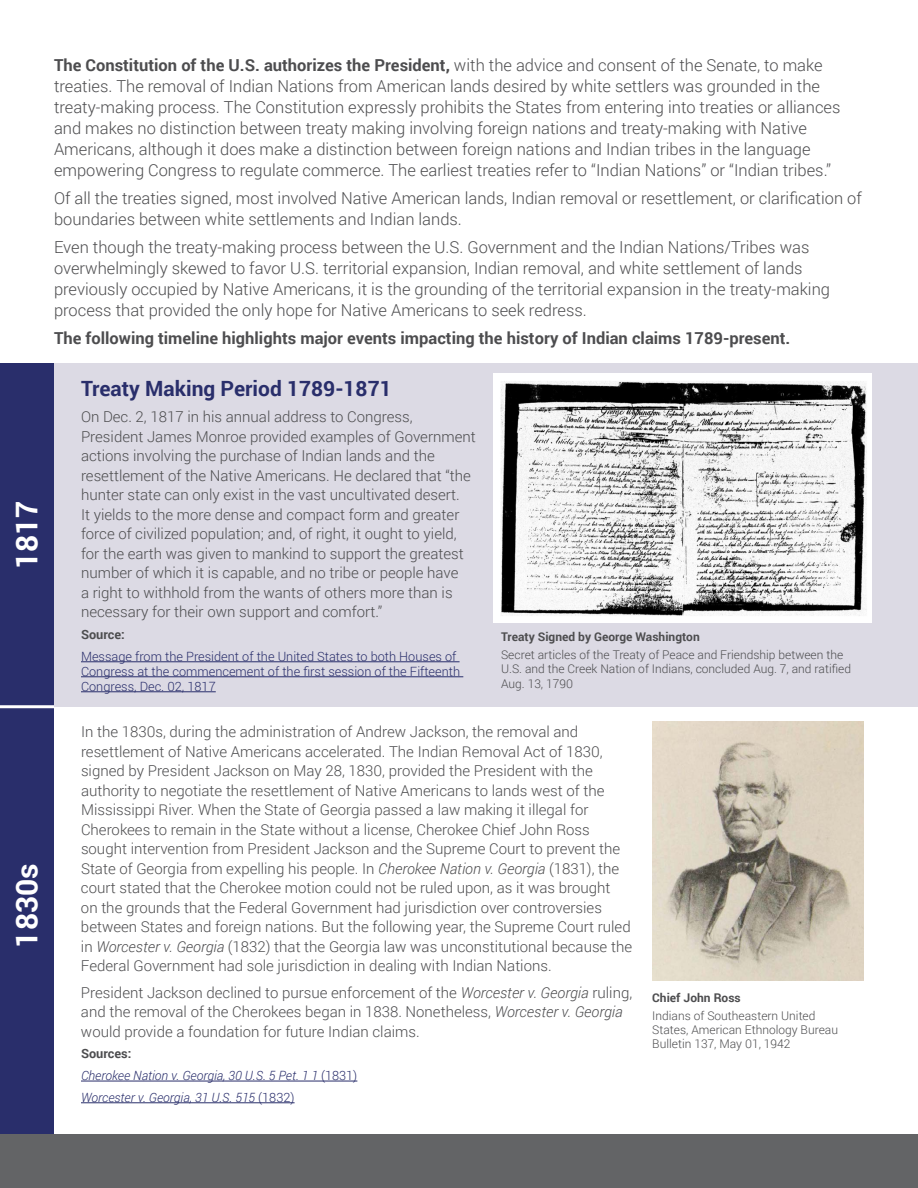
<style>
.page{position:relative;width:918px;height:1188px;background:#fff}
.page>*{position:absolute;margin:0;border:0;box-sizing:border-box;transform-origin:0 0}
.t1{font:700 30px "Roboto";color:#fff}
.t2{font:700 21px "Roboto";color:#292e6b}
.t3{font:300 16.5px/21px "Roboto";color:#4d4d4f}
.t4{font:700 16.5px "Roboto";color:#4d4d4f}
.t5{font:300 15px/19.5px "Roboto";color:#4d4d4f}
.t6{font:300 12.75px/15px "Roboto";color:#292e6b}
.t7{font:italic 300 12.75px/21.8px "Roboto";color:#292e6b}
.t8{font:700 12.75px "Roboto";color:#4d4d4f}
.t9{font:300 12px/14.4px "Roboto";color:#4d4d4f}
.t10{font:700 12px "Roboto";color:#4d4d4f}
.s1{font-weight:700}
.s2{font-style:italic}
.s3{font-weight:700;font-style:normal;color:#4d4d4f}
.s4{font-style:normal}
</style>
<div class="page">
<div style="left:0;top:363px;width:918px;height:344px;background:#dcdae4"></div>
<div style="left:0;top:378px;width:54px;height:769px;background:#292e6b"></div>
<hr style="left:81px;top:661px;width:379px;height:1px;background:#292e6b">
<hr style="left:81px;top:676px;width:382px;height:1px;background:#292e6b">
<hr style="left:81px;top:691px;width:135px;height:1px;background:#292e6b">
<hr style="left:81px;top:1081px;width:276px;height:1px;background:#292e6b">
<hr style="left:81px;top:1102px;width:214px;height:1px;background:#292e6b">
<div style="left:0;top:1134px;width:918px;height:54px;background:#636466"></div>
<img style="left:493px;top:374px;width:379px;height:248px">
<div style="left:0;top:363px;width:54px;height:344px;background:#292e6b"></div>
<img style="left:652px;top:722px;width:212px;height:259px">
<hr style="left:0;top:705px;width:54px;height:3px;background:#fff">
<h1 class="t1" style="left:6px;top:569px;width:70px;rotate:-90deg">1817</h1>
<h1 class="t1" style="left:6px;top:948px;width:86px;rotate:-90deg">1830s</h1>
<p class="t3" style="left:54px;top:54px;width:788px"><span class="s1">The Constitution of the U.S. authorizes the President,</span> with the advice and consent of the Senate, to make treaties. The removal of Indian Nations from American lands desired by white settlers was grounded in the treaty-making process. The Constitution expressly prohibits the States from entering into treaties or alliances and makes no distinction between treaty making involving foreign nations and treaty-making with Native Americans, although it does make a distinction between foreign nations and Indian tribes in the language empowering Congress to regulate commerce. The earliest treaties refer to “Indian Nations” or “Indian tribes.”</p>
<p class="t3" style="left:54px;top:187px;width:809px">Of all the treaties signed, most involved Native American lands, Indian removal or resettlement, or clarification of boundaries between white settlements and Indian lands.</p>
<p class="t3" style="left:54px;top:236px;width:778px">Even though the treaty-making process between the U.S. Government and the Indian Nations/Tribes was overwhelmingly skewed to favor U.S. territorial expansion, Indian removal, and white settlement of lands previously occupied by Native Americans, it is the grounding of the territorial expansion in the treaty-making process that provided the only hope for Native Americans to seek redress.</p>
<p class="t4" style="left:54px;top:326px;width:738px">The following timeline highlights major events impacting the history of Indian claims 1789-present.</p>
<h2 class="t2" style="left:81px;top:374px;width:312px">Treaty Making Period 1789-1871</h2>
<p class="t5" style="left:81px;top:407px;width:396px">On Dec. 2, 1817 in his annual address to Congress, President James Monroe provided examples of Government actions involving the purchase of Indian lands and the resettlement of the Native Americans. He declared that “the hunter state can only exist in the vast uncultivated desert.<br>It yields to the more dense and compact form and greater force of civilized population; and, of right, it ought to yield, for the earth was given to mankind to support the greatest number of which it is capable, and no tribe or people have<br>a right to withhold from the wants of others more than is necessary for their own support and comfort.”</p>
<p class="t8" style="left:81px;top:626px;width:45px">Source:</p>
<p class="t6" style="left:81px;top:648px;width:381px">Message from the President of the United States to both Houses of<br>Congress at the commencement of the first session of the Fifteenth<br>Congress, Dec. 02, 1817</p>
<p class="t5" style="left:81px;top:722px;width:553px">In the 1830s, during the administration of Andrew Jackson, the removal and resettlement of Native Americans accelerated. The Indian Removal Act of 1830, signed by President Jackson on May 28, 1830, provided the President with the authority to negotiate the resettlement of Native Americans to lands west of the Mississippi River. When the State of Georgia passed a law making it illegal for Cherokees to remain in the State without a license, Cherokee Chief John Ross sought intervention from President Jackson and the Supreme Court to prevent the State of Georgia from expelling his people. In <span class="s2">Cherokee Nation v. Georgia</span> (1831), the court stated that the Cherokee motion could not be ruled upon, as it was brought<br>on the grounds that the Federal Government had jurisdiction over controversies between States and foreign nations. But the following year, the Supreme Court ruled in <span class="s2">Worcester v. Georgia</span> (1832) that the Georgia law was unconstitutional because the Federal Government had sole jurisdiction in dealing with Indian Nations.</p>
<p class="t5" style="left:81px;top:982px;width:553px">President Jackson declined to pursue enforcement of the <span class="s2">Worcester v. Georgia</span> ruling, and the removal of the Cherokees began in 1838. Nonetheless, <span class="s2">Worcester v. Georgia </span>would provide a foundation for future Indian claims.</p>
<p class="t7" style="left:81px;top:1043px;width:278px"><span class="s3">Sources:<br></span>Cherokee Nation v. Georgia, 30 U.S. 5 Pet. 1 1 <span class="s4">(1831)<br></span>Worcester v. Georgia, 31 U.S. 515 <span class="s4">(1832)</span></p>
<p class="t10" style="left:501px;top:629px;width:200px">Treaty Signed by George Washington</p>
<p class="t9" style="left:501px;top:647px;width:351px">Secret articles of the Treaty of Peace and Friendship between the<br>U.S. and the Creek Nation of Indians, concluded Aug. 7, and ratified<br>Aug. 13, 1790</p>
<p class="t10" style="left:652px;top:989px;width:90px">Chief John Ross</p>
<p class="t9" style="left:652px;top:1008px;width:187px">Indians of Southeastern United<br>States, American Ethnology Bureau<br>Bulletin 137, May 01, 1942</p>
</div>
